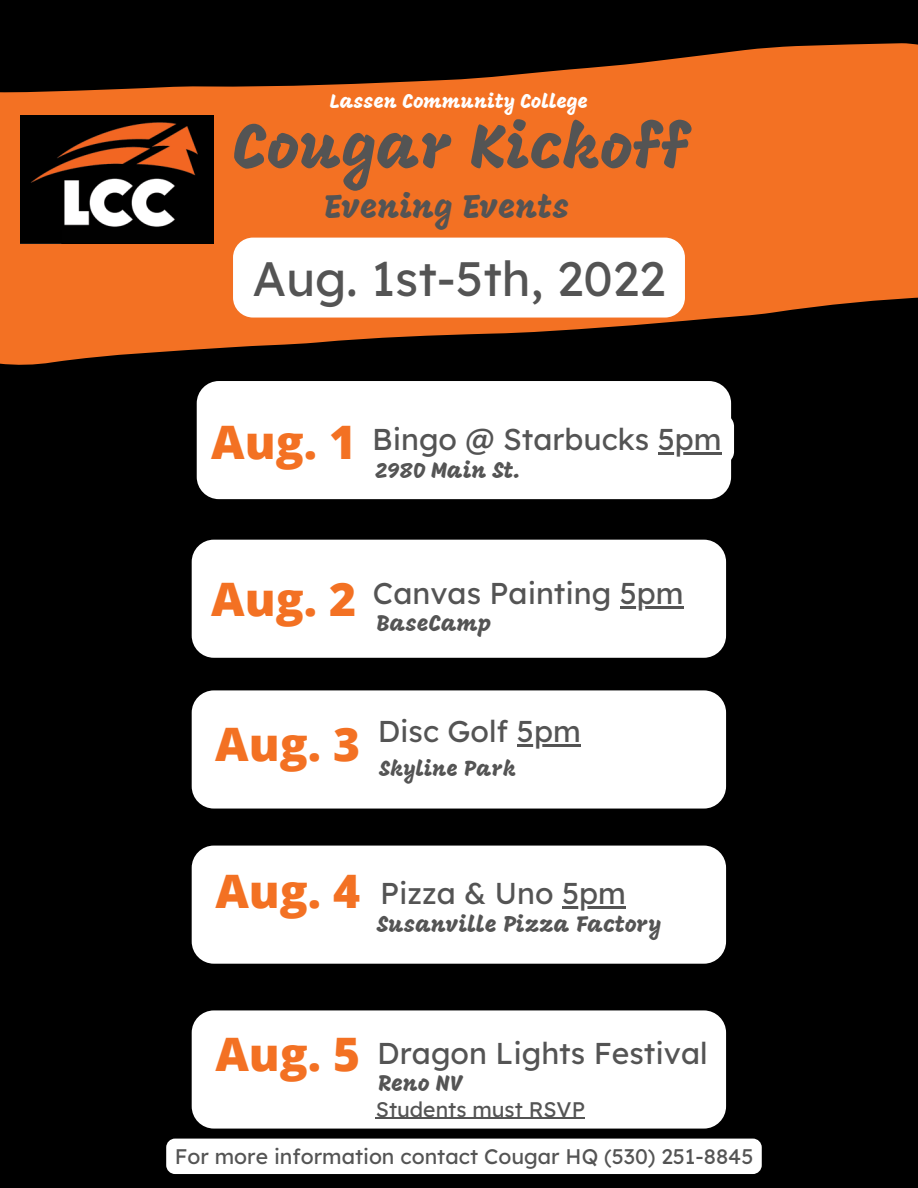
<style>
.page{position:relative;width:918px;height:1188px;background:#000}
.page>*{position:absolute;margin:0;border:0;box-sizing:border-box;transform-origin:0 0}
.t1{font:62.85px "Mogra";color:#545454}
.t2{font:48.3px "Lexend Deca";color:#545454}
.t3{font:800 46.2px "Open Sans";color:#f37123}
.t4{font:33.3px "Mogra";color:#545454}
.t5{font:30.15px "Lexend Deca";color:#545454}
.t6{font:22.8px "Mogra";color:#545454}
.t7{font:22.5px "Mogra";color:#545454}
.t8{font:21.75px "Mogra";color:#545454}
.t9{font:21.15px "Lexend Deca";color:#545454}
.t10{font:19.8px "Mogra";color:#fff}
</style>
<div class="page">
<div style="left:197px;top:381px;width:534px;height:118px;background:#fff"></div>
<div style="left:192px;top:540px;width:534px;height:118px;background:#fff"></div>
<div style="left:192px;top:690px;width:534px;height:119px;background:#fff"></div>
<div style="left:192px;top:846px;width:534px;height:118px;background:#fff"></div>
<div style="left:192px;top:1010px;width:534px;height:119px;background:#fff"></div>
<svg style="left:0;top:43px;width:918px;height:322px;fill:#f37123"></svg>
<img style="left:21px;top:115px;width:192px;height:128px">
<div style="left:233px;top:238px;width:452px;height:80px;background:#fff;border-radius:20px"></div>
<div style="left:360px;top:414px;width:374px;height:50px;background:#fff"></div>
<hr style="left:658px;top:453px;width:64px;height:2px;background:#545454">
<div style="left:361px;top:568px;width:335px;height:50px;background:#fff"></div>
<hr style="left:620px;top:607px;width:64px;height:2px;background:#545454">
<div style="left:366px;top:705px;width:227px;height:51px;background:#fff"></div>
<hr style="left:517px;top:744px;width:64px;height:2px;background:#545454">
<div style="left:368px;top:868px;width:270px;height:50px;background:#fff"></div>
<hr style="left:562px;top:907px;width:64px;height:2px;background:#545454">
<div style="left:365px;top:1027px;width:355px;height:50px;background:#fff"></div>
<div style="left:367px;top:1091px;width:227px;height:35px;background:#fff"></div>
<hr style="left:376px;top:1118px;width:209px;height:1px;background:#545454">
<div style="left:166px;top:1139px;width:596px;height:35px;background:#fff;border-radius:9px"></div>
<p class="t10" style="left:330px;top:93px;width:260px">Lassen Community College</p>
<h1 class="t1" style="left:233px;top:121px;width:458px">Cougar Kickoff</h1>
<p class="t4" style="left:324px;top:193px;width:247px">Evening Events</p>
<h2 class="t2" style="left:252px;top:247px;width:415px">Aug. 1st-5th, 2022</h2>
<h3 class="t3" style="left:211px;top:410px;width:146px">Aug. 1</h3>
<p class="t5" style="left:372px;top:420px;width:351px">Bingo @ Starbucks 5pm</p>
<p class="t7" style="left:375px;top:461px;width:147px">2980 Main St.</p>
<h3 class="t3" style="left:211px;top:566px;width:146px">Aug. 2</h3>
<p class="t5" style="left:373px;top:574px;width:312px">Canvas Painting 5pm</p>
<p class="t7" style="left:376px;top:614px;width:117px">BaseCamp</p>
<h3 class="t3" style="left:215px;top:712px;width:146px">Aug. 3</h3>
<p class="t5" style="left:378px;top:712px;width:205px">Disc Golf 5pm</p>
<p class="t8" style="left:380px;top:760px;width:138px">Skyline Park</p>
<h3 class="t3" style="left:215px;top:859px;width:146px">Aug. 4</h3>
<p class="t5" style="left:380px;top:874px;width:247px">Pizza &amp; Uno 5pm</p>
<p class="t6" style="left:377px;top:915px;width:286px">Susanville Pizza Factory</p>
<h3 class="t3" style="left:215px;top:1021px;width:146px">Aug. 5</h3>
<p class="t5" style="left:377px;top:1034px;width:332px">Dragon Lights Festival</p>
<p class="t7" style="left:378px;top:1074px;width:86px">Reno NV</p>
<p class="t9" style="left:376px;top:1095px;width:211px">Students must RSVP</p>
<p class="t9" style="left:175px;top:1143px;width:580px">For more information contact Cougar HQ (530) 251-8845</p>
</div>
